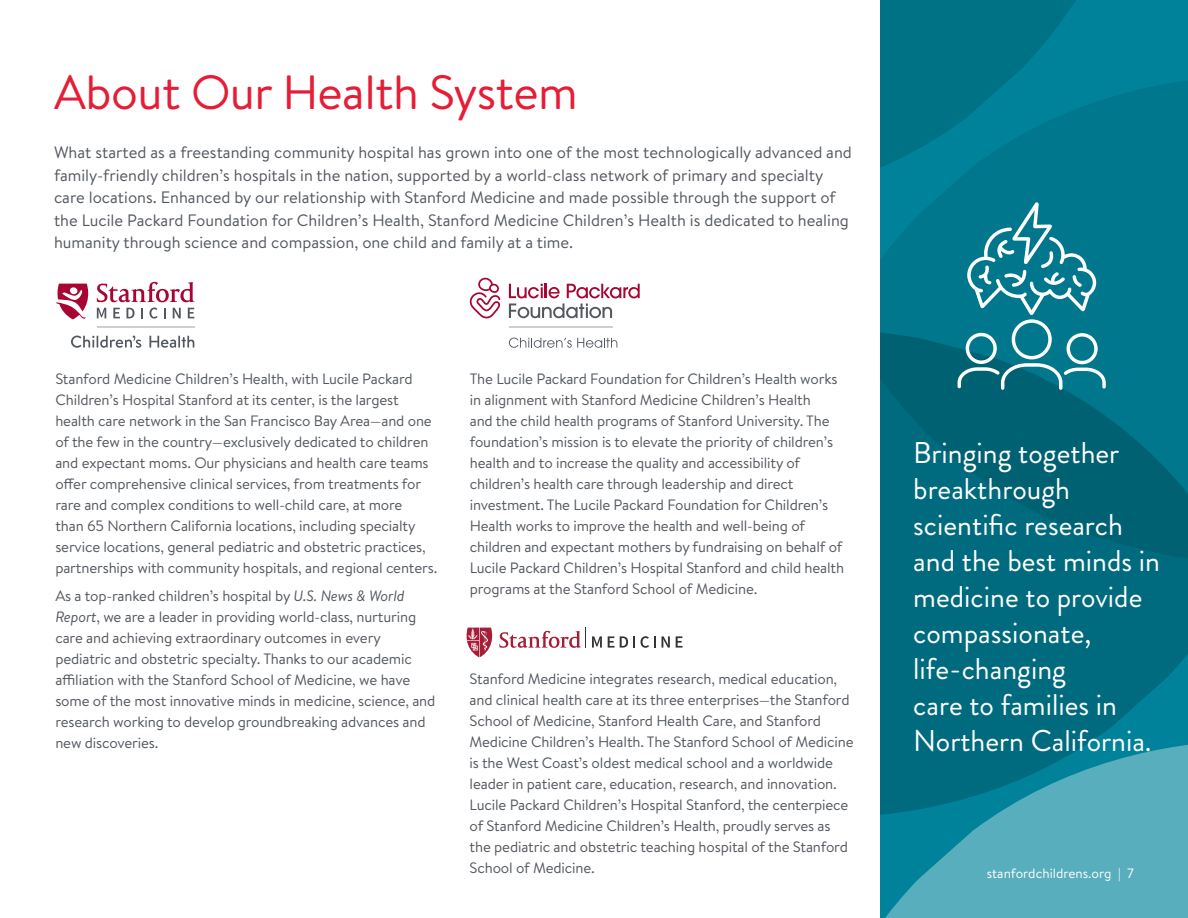
<style>
.page{position:relative;width:1188px;height:918px;background:#fff}
.page>*{position:absolute;margin:0;border:0;box-sizing:border-box;transform-origin:0 0}
.t1{font:48px "Brandon Text";letter-spacing:-.01em;color:#e61d36}
.t2{font:30px/36px "Brandon Grotesque";color:#fff}
.t3{font:16.5px/22.5px "Brandon Text";color:#53585f}
.t4{font:15px/21px "Brandon Text";letter-spacing:-.01em;color:#53585f}
.t5{font:13.5px "Brandon Text";color:#fff}
.s1{font-style:italic}
</style>
<div class="page">
<div style="left:881px;top:0;width:307px;height:918px;background:#00839a"></div>
<svg style="left:885px;top:818px;width:303px;height:100px;fill:#59aebd"></svg>
<svg style="left:881px;top:564px;width:307px;height:254px;background:#0a7588"></svg>
<svg style="left:881px;top:81px;width:307px;height:483px"></svg>
<svg style="left:881px;top:0;width:217px;height:208px;fill:#00778c"></svg>
<svg style="left:958px;top:202px;width:148px;height:188px"></svg>
<svg style="left:608px;top:636px;width:27px;height:12px"></svg>
<svg style="left:641px;top:636px;width:15px;height:12px"></svg>
<svg style="left:662px;top:636px;width:8px;height:12px"></svg>
<svg style="left:676px;top:636px;width:7px;height:12px"></svg>
<svg style="left:467px;top:627px;width:135px;height:31px"></svg>
<svg style="left:149px;top:336px;width:45px;height:12px"></svg>
<svg style="left:71px;top:336px;width:70px;height:12px"></svg>
<hr style="left:97px;top:326px;width:97px;height:2px;background:#cdcfd0">
<svg style="left:188px;top:308px;width:6px;height:10px"></svg>
<svg style="left:173px;top:308px;width:8px;height:10px"></svg>
<svg style="left:164px;top:308px;width:2px;height:10px"></svg>
<svg style="left:149px;top:308px;width:9px;height:11px"></svg>
<svg style="left:141px;top:308px;width:2px;height:10px"></svg>
<svg style="left:126px;top:308px;width:9px;height:10px"></svg>
<svg style="left:113px;top:308px;width:7px;height:10px"></svg>
<svg style="left:97px;top:308px;width:9px;height:10px"></svg>
<svg style="left:97px;top:282px;width:97px;height:20px"></svg>
<svg style="left:56px;top:284px;width:32px;height:35px"></svg>
<div style="left:70px;top:287px;width:7px;height:7px;background:#fff;border-radius:50%"></div>
<hr style="left:509px;top:327px;width:103px;height:1px;background:#cdcfd0">
<svg style="left:509px;top:338px;width:108px;height:10px"></svg>
<svg style="left:470px;top:278px;width:31px;height:40px"></svg>
<svg style="left:509px;top:284px;width:51px;height:14px"></svg>
<svg style="left:567px;top:284px;width:73px;height:14px"></svg>
<svg style="left:509px;top:304px;width:103px;height:14px"></svg>
<h1 class="t1" style="left:54px;top:59px;width:525px">About Our Health System</h1>
<p class="t3" style="left:54px;top:141px;width:800px">What started as a freestanding community hospital has grown into one of the most technologically advanced and family-friendly children’s hospitals in the nation, supported by a world-class network of primary and specialty care locations. Enhanced by our relationship with Stanford Medicine and made possible through the support of the Lucile Packard Foundation for Children’s Health, Stanford Medicine Children’s Health is dedicated to healing humanity through science and compassion, one child and family at a time.</p>
<p class="t4" style="left:55px;top:368px;width:384px">Stanford Medicine Children’s Health, with Lucile Packard Children’s Hospital Stanford at its center, is the largest health care network in the San Francisco Bay Area—and one of the few in the country—exclusively dedicated to children and expectant moms. Our physicians and health care teams offer comprehensive clinical services, from treatments for rare and complex conditions to well-child care, at more<br>than 65 Northern California locations, including specialty service locations, general pediatric and obstetric practices, partnerships with community hospitals, and regional centers.</p>
<p class="t4" style="left:55px;top:585px;width:382px">As a top-ranked children’s hospital by <span class="s1">U.S. News &amp; World Report</span>, we are a leader in providing world-class, nurturing care and achieving extraordinary outcomes in every pediatric and obstetric specialty. Thanks to our academic affiliation with the Stanford School of Medicine, we have some of the most innovative minds in medicine, science, and research working to develop groundbreaking advances and new discoveries.</p>
<p class="t4" style="left:470px;top:368px;width:376px">The Lucile Packard Foundation for Children’s Health works in alignment with Stanford Medicine Children’s Health<br>and the child health programs of Stanford University. The foundation’s mission is to elevate the priority of children’s health and to increase the quality and accessibility of children’s health care through leadership and direct investment. The Lucile Packard Foundation for Children’s Health works to improve the health and well-being of children and expectant mothers by fundraising on behalf of Lucile Packard Children’s Hospital Stanford and child health programs at the Stanford School of Medicine.</p>
<p class="t4" style="left:470px;top:668px;width:385px">Stanford Medicine integrates research, medical education, and clinical health care at its three enterprises—the Stanford School of Medicine, Stanford Health Care, and Stanford Medicine Children’s Health. The Stanford School of Medicine is the West Coast’s oldest medical school and a worldwide leader in patient care, education, research, and innovation.<br>Lucile Packard Children’s Hospital Stanford, the centerpiece of Stanford Medicine Children’s Health, proudly serves as the pediatric and obstetric teaching hospital of the Stanford School of Medicine.</p>
<h2 class="t2" style="left:913px;top:435px;width:248px">Bringing together breakthrough scientific research and the best minds in medicine to provide compassionate, life-changing<br>care to families in<br>Northern California.</h2>
<p class="t5" style="left:987px;top:864px;width:149px">stanfordchildrens.org | 7</p>
</div>
